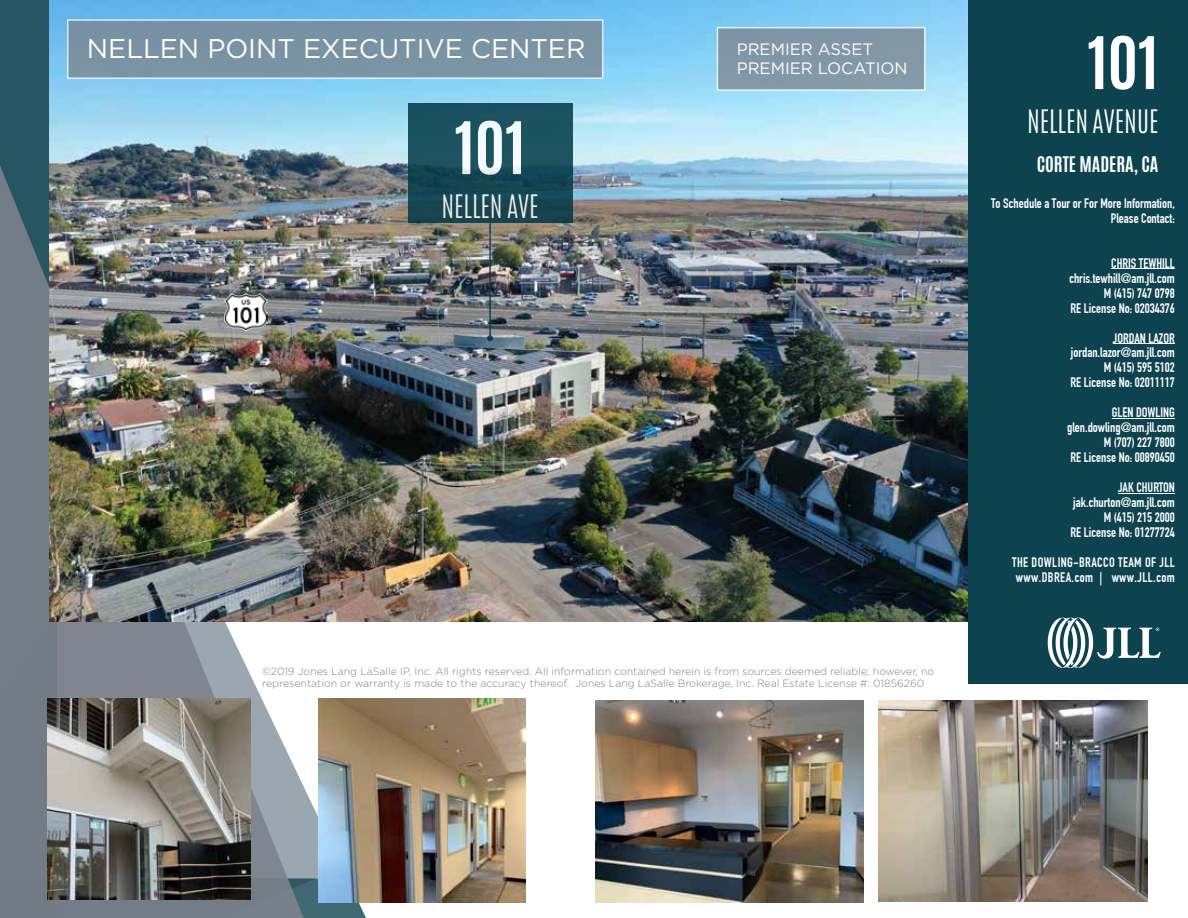
<style>
.page{position:relative;width:1188px;height:918px;background:#fff}
.page>*{position:absolute;margin:0;border:0;box-sizing:border-box;transform-origin:0 0}
.t1{font:700 61.5px "Antonio";color:#fff}
.t2{font:27px "Gotham";color:#fff}
.t3{font:300 27px "Antonio";color:#fff}
.t4{font:700 18px "Antonio";color:#fff}
.t5{font:16.5px/19.5px "Gotham";color:#fff}
.t6{font:700 13.5px/15px "DIN Condensed";color:#fff;text-align:right}
.t7{font:700 13.5px/15px "DIN Condensed";letter-spacing:.03em;color:#fff}
.t8{font:300 10.5px/12.6px "Gotham";color:#7c838c}
</style>
<div class="page">
<svg style="left:0;top:11px;width:360px;height:907px;background:#7e8d96"></svg>
<div style="left:968px;top:0;width:220px;height:683px;background:#0d424f"></div>
<img style="left:878px;top:700px;width:269px;height:202px">
<img style="left:50px;top:0;width:917px;height:622px">
<div style="left:408px;top:104px;width:164px;height:119px;background:linear-gradient(to bottom,#1c5665,#14424d)"></div>
<hr style="left:489px;top:223px;width:2px;height:115px;background:#003846">
<svg style="left:487px;top:335px;width:6px;height:6px"></svg>
<img style="left:595px;top:700px;width:269px;height:202px">
<svg style="left:1048px;top:618px;width:113px;height:50px"></svg>
<hr style="left:1111px;top:268px;width:64px;height:1px;background:#fff">
<hr style="left:1113px;top:343px;width:62px;height:1px;background:#fff">
<hr style="left:1112px;top:418px;width:63px;height:1px;background:#fff">
<hr style="left:1118px;top:493px;width:57px;height:1px;background:#fff">
<div style="left:717px;top:27px;width:209px;height:64px;background:#8197a7;border:2px solid #fff"></div>
<div style="left:67px;top:19px;width:536px;height:60px;background:#7993a5;border:2px solid #fff"></div>
<div style="left:261px;top:666px;width:683px;height:26px;background:#fff"></div>
<img style="left:224px;top:293px;width:43px;height:37px">
<img style="left:319px;top:699px;width:206px;height:204px">
<img style="left:47px;top:698px;width:204px;height:202px">
<h2 class="t2" style="left:87px;top:31px;width:500px">NELLEN POINT EXECUTIVE CENTER</h2>
<h1 class="t1" style="left:455px;top:101px;width:72px">101</h1>
<p class="t5" style="left:737px;top:39px;width:172px">PREMIER ASSET<br>PREMIER LOCATION</p>
<h1 class="t1" style="left:1087px;top:16px;width:72px">101</h1>
<h2 class="t3" style="left:1027px;top:102px;width:133px">NELLEN AVENUE</h2>
<h3 class="t4" style="left:1037px;top:150px;width:123px">CORTE MADERA, CA</h3>
<h2 class="t3" style="left:441px;top:187px;width:99px">NELLEN AVE</h2>
<p class="t6" style="left:991px;top:195px;width:185px">To Schedule a Tour or For More Information,<br>Please Contact:</p>
<p class="t6" style="left:1069px;top:255px;width:107px">CHRIS TEWHILL chris.tewhill@am.jll.com<br>M (415) 747 0798<br>RE License No: 02034376</p>
<p class="t6" style="left:1070px;top:330px;width:106px">JORDAN LAZOR jordan.lazor@am.jll.com<br>M (415) 595 5102<br>RE License No: 02011117</p>
<p class="t6" style="left:1067px;top:405px;width:109px">GLEN DOWLING glen.dowling@am.jll.com<br>M (707) 227 7800<br>RE License No: 00890450</p>
<p class="t6" style="left:1070px;top:480px;width:106px">JAK CHURTON jak.churton@am.jll.com<br>M (415) 215 2000<br>RE License No: 01277724</p>
<p class="t7" style="left:1012px;top:555px;width:164px">THE DOWLING-BRACCO TEAM OF JLL www.DBREA.com | www.JLL.com</p>
<p class="t8" style="left:262px;top:665px;width:674px">©2019 Jones Lang LaSalle IP, Inc. All rights reserved. All information contained herein is from sources deemed reliable; however, no representation or warranty is made to the accuracy thereof. Jones Lang LaSalle Brokerage, Inc. Real Estate License #: 01856260</p>
</div>
